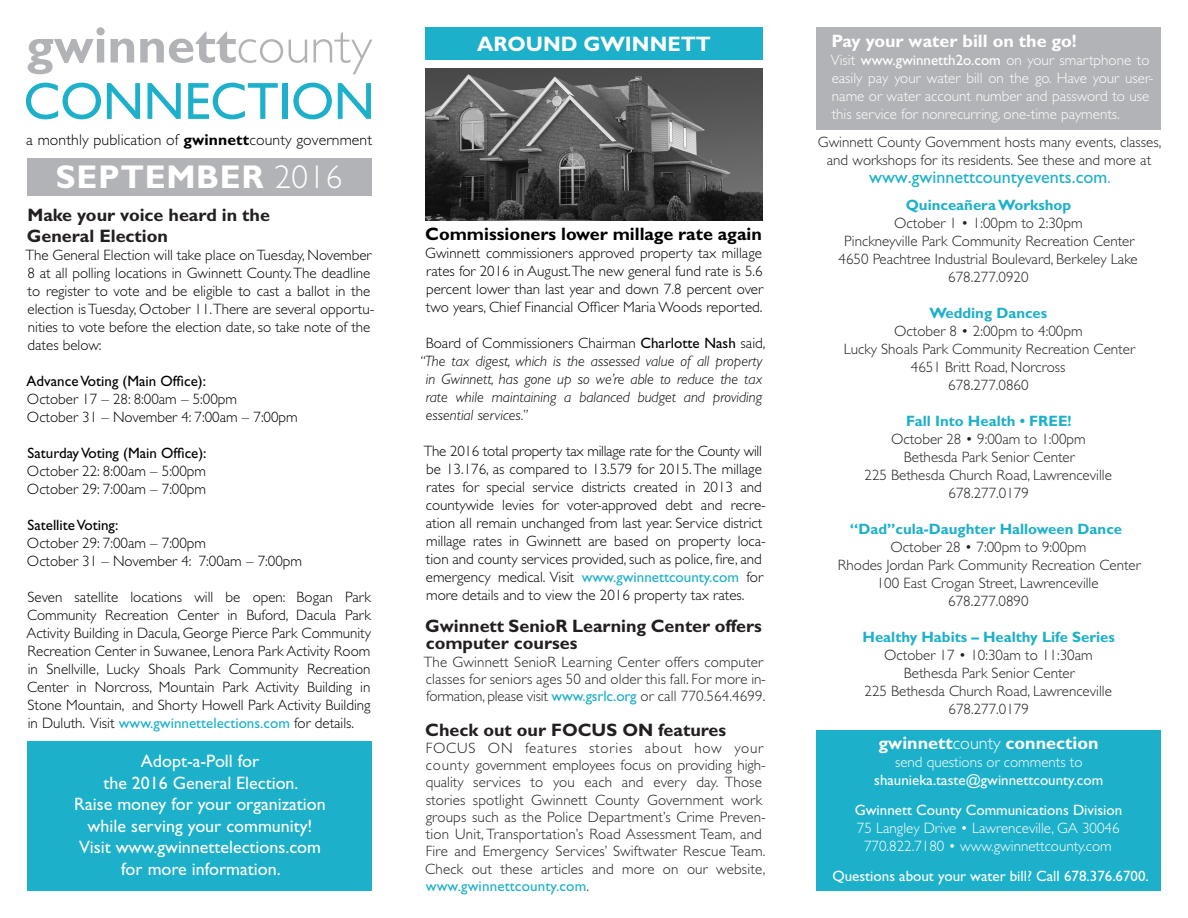
<style>
.page{position:relative;width:1188px;height:918px;background:#fff}
.page>*{position:absolute;margin:0;border:0;box-sizing:border-box;transform-origin:0 0}
.t1{font:52.5px "Gill Sans Std";letter-spacing:-.005em;color:#1cb0ca}
.t2{font:700 51px "Gill Sans Std";color:#b2b3b7}
.t3{font:700 33px "Gill Sans Std";letter-spacing:.02em;color:#fff}
.t4{font:700 21px "Gill Sans Std";color:#fff}
.t5{font:18px "Gill Sans Std";color:#fff}
.Headline{font:700 18px/21px "Gill Sans Std";color:#231f20}
.t6{font:700 18px "Gill Sans Std";color:#fff}
.t7{font:700 18px "Gill Sans Std";color:#010000}
.t8{font:18px "Gill Sans Std";color:#1cb0ca}
.t9{font:300 15.75px "Gill Sans Std";letter-spacing:.01em;color:#010000}
.t10{font:300 15px/18px "Gill Sans Std";color:#010000}
.t11{font:300 15px/17.2px "Gill Sans Std";color:#231f20}
.t12{font:300 15px/18px "Gill Sans Std";color:#fff;text-align:center}
.t13{font:italic 300 15px "Gill Sans Std";color:#010000}
.t14{font:700 15px "Gill Sans Std";color:#1cb0ca}
.t15{font:15px "Gill Sans Std";color:#fff}
.t16{font:15px "Gill Sans Std";color:#010000}
.s1{font-weight:300}
.s2{font-weight:700}
.s3{font-weight:400;color:#1cb0ca}
.s4{font-weight:400}
</style>
<div class="page">
<div style="left:817px;top:730px;width:344px;height:161px;background:#1cb0ca"></div>
<div style="left:817px;top:27px;width:344px;height:102px;background:#b2b3b7"></div>
<div style="left:27px;top:742px;width:344px;height:149px;background:#1cb0ca"></div>
<div style="left:27px;top:159px;width:344px;height:37px;background:#b2b3b7"></div>
<div style="left:425px;top:27px;width:338px;height:32px;background:#1cb0ca"></div>
<img style="left:425px;top:68px;width:338px;height:152px">
<p class="t2" style="left:26px;top:15px;width:347px">gwinnett<span class="s1">county</span></p>
<p class="t1" style="left:23px;top:71px;width:353px">CONNECTION</p>
<p class="t9" style="left:26px;top:131px;width:347px">a monthly publication of <span class="s2">gwinnett</span>county government</p>
<p class="t3" style="left:56px;top:157px;width:288px">SEPTEMBER <span class="s1">2016</span></p>
<p class="Headline" style="left:27px;top:204px;width:245px">Make your voice heard in the<br>General Election</p>
<p class="t10" style="left:26px;top:246px;width:350px">The General Election will take place on Tuesday, November 8 at all polling locations in Gwinnett County. The deadline to register to vote and be eligible to cast a ballot in the election is Tuesday, October 11. There are several opportu&shy;nities to vote before the election date, so take note of the dates below:</p>
<p class="t16" style="left:27px;top:372px;width:181px">Advance Voting (Main Office):</p>
<p class="t10" style="left:27px;top:390px;width:212px">October 17 – 28: 8:00am – 5:00pm</p>
<p class="t10" style="left:27px;top:408px;width:272px">October 31 – November 4: 7:00am – 7:00pm</p>
<p class="t16" style="left:28px;top:444px;width:181px">Saturday Voting (Main Office):</p>
<p class="t10" style="left:27px;top:462px;width:181px">October 22: 8:00am – 5:00pm</p>
<p class="t10" style="left:27px;top:480px;width:181px">October 29: 7:00am – 7:00pm</p>
<p class="t16" style="left:28px;top:516px;width:92px">Satellite Voting:</p>
<p class="t10" style="left:27px;top:534px;width:181px">October 29: 7:00am – 7:00pm</p>
<p class="t10" style="left:27px;top:552px;width:277px">October 31 – November 4: 7:00am – 7:00pm</p>
<p class="t10" style="left:26px;top:588px;width:346px;text-align:justify">Seven satellite locations will be open: Bogan Park Community Recreation Center in Buford, Dacula Park Activity Building in Dacula, George Pierce Park Community Recreation Center in Suwanee, Lenora Park Activity Room in Snellville, Lucky Shoals Park Community Recreation Center in Norcross, Mountain Park Activity Building in Stone Mountain, and Shorty Howell Park Activity Building in Duluth. Visit <span class="s3">www.gwinnettelections.com</span> for details.</p>
<p class="t5" style="left:141px;top:751px;width:120px">Adopt-a-Poll for</p>
<p class="t5" style="left:103px;top:772px;width:197px">the 2016 General Election.</p>
<p class="t5" style="left:74px;top:794px;width:253px">Raise money for your organization</p>
<p class="t5" style="left:88px;top:815px;width:226px">while serving your community!</p>
<p class="t5" style="left:79px;top:837px;width:244px">Visit www.gwinnettelections.com</p>
<p class="t5" style="left:121px;top:859px;width:161px">for more information.</p>
<p class="t4" style="left:477px;top:31px;width:235px">AROUND GWINNETT</p>
<p class="t7" style="left:425px;top:223px;width:338px">Commissioners lower millage rate again</p>
<p class="t10" style="left:425px;top:244px;width:339px;text-align:justify">Gwinnett commissioners approved property tax millage rates for 2016 in August.The new general fund rate is 5.6 percent lower than last year and down 7.8 percent over two years, Chief Financial Officer Maria Woods reported.</p>
<p class="t10" style="left:426px;top:334px;width:341px">Board of Commissioners Chairman <span class="s4">Charlotte Nash</span> said,</p>
<p class="t13" style="left:419px;top:352px;width:344px">“The tax digest, which is the assessed value of all property</p>
<p class="t13" style="left:426px;top:370px;width:338px">in Gwinnett, has gone up so we’re able to reduce the tax</p>
<p class="t13" style="left:426px;top:388px;width:338px">rate while maintaining a balanced budget and providing</p>
<p class="t13" style="left:426px;top:406px;width:104px">essential services.”</p>
<p class="t10" style="left:424px;top:442px;width:344px">The 2016 total property tax millage rate for the County will be 13.176, as compared to 13.579 for 2015. The millage rates for special service districts created in 2013 and countywide levies for voter-approved debt and recre&shy;ation all remain unchanged from last year. Service district millage rates in Gwinnett are based on property loca&shy;tion and county services provided, such as police, fire, and emergency medical. Visit <span class="s3">www.gwinnettcounty.com</span> for more details and to view the 2016 property tax rates.</p>
<p class="Headline" style="left:425px;top:617px;width:338px;line-height:17.2px">Gwinnett SenioR Learning Center offers computer courses</p>
<p class="t11" style="left:424px;top:653px;width:344px">The Gwinnett SenioR Learning Center offers computer classes for seniors ages 50 and older this fall. For more in&shy;formation, please visit <span class="s3">www.gsrlc.org</span> or call 770.564.4699.</p>
<p class="Headline" style="left:425px;top:719px;width:303px">Check out our FOCUS ON features</p>
<p class="t11" style="left:425px;top:739px;width:342px">FOCUS ON features stories about how your county government employees focus on providing high&shy;quality services to you each and every day. Those stories spotlight Gwinnett County Government work groups such as the Police Department’s Crime Preven&shy;tion Unit, Transportation’s Road Assessment Team, and Fire and Emergency Services’ Swiftwater Rescue Team.<br>Check out these articles and more on our website, <span class="s3">www.gwinnettcounty.com</span>.</p>
<p class="t6" style="left:831px;top:30px;width:247px">Pay your water bill on the go!</p>
<p class="t12" style="left:831px;top:51px;width:324px;text-align:left">Visit <span class="s4">www.gwinnetth2o.com</span> on your smartphone to easily pay your water bill on the go. Have your user&shy;name or water account number and password to use this service for nonrecurring, one-time payments.</p>
<p class="t11" style="left:818px;top:134px;width:345px;line-height:18px;text-align:center">Gwinnett County Government hosts many events, classes, and workshops for its residents. See these and more at</p>
<p class="t8" style="left:869px;top:167px;width:243px">www.gwinnettcountyevents.com<span class="s1">.</span></p>
<p class="t14" style="left:906px;top:196px;width:167px">Quinceañera Workshop</p>
<p class="t11" style="left:894px;top:215px;width:190px">October 1 • 1:00pm to 2:30pm</p>
<p class="t11" style="left:844px;top:233px;width:292px">Pinckneyville Park Community Recreation Center</p>
<p class="t11" style="left:839px;top:251px;width:301px">4650 Peachtree Industrial Boulevard, Berkeley Lake</p>
<p class="t11" style="left:948px;top:269px;width:82px">678.277.0920</p>
<p class="t14" style="left:929px;top:304px;width:119px">Wedding Dances</p>
<p class="t11" style="left:894px;top:323px;width:190px">October 8 • 2:00pm to 4:00pm</p>
<p class="t11" style="left:844px;top:341px;width:293px">Lucky Shoals Park Community Recreation Center</p>
<p class="t11" style="left:911px;top:359px;width:156px">4651 Britt Road, Norcross</p>
<p class="t11" style="left:948px;top:377px;width:82px">678.277.0860</p>
<p class="t14" style="left:906px;top:412px;width:167px">Fall Into Health • FREE!</p>
<p class="t11" style="left:891px;top:431px;width:196px">October 28 • 9:00am to 1:00pm</p>
<p class="t11" style="left:904px;top:449px;width:172px">Bethesda Park Senior Center</p>
<p class="t11" style="left:865px;top:467px;width:249px">225 Bethesda Church Road, Lawrenceville</p>
<p class="t11" style="left:949px;top:485px;width:82px">678.277.0179</p>
<p class="t14" style="left:850px;top:520px;width:274px">“Dad”cula-Daughter Halloween Dance</p>
<p class="t11" style="left:891px;top:539px;width:197px">October 28 • 7:00pm to 9:00pm</p>
<p class="t11" style="left:838px;top:557px;width:304px">Rhodes Jordan Park Community Recreation Center</p>
<p class="t11" style="left:877px;top:575px;width:223px">100 East Crogan Street, Lawrenceville</p>
<p class="t11" style="left:948px;top:593px;width:82px">678.277.0890</p>
<p class="t14" style="left:863px;top:628px;width:254px">Healthy Habits – Healthy Life Series</p>
<p class="t11" style="left:884px;top:647px;width:210px">October 17 • 10:30am to 11:30am</p>
<p class="t11" style="left:904px;top:665px;width:172px">Bethesda Park Senior Center</p>
<p class="t11" style="left:865px;top:683px;width:249px">225 Bethesda Church Road, Lawrenceville</p>
<p class="t11" style="left:949px;top:701px;width:82px">678.277.0179</p>
<p class="t6" style="left:879px;top:733px;width:222px">gwinnett<span class="s1">county</span> connection</p>
<p class="t12" style="left:895px;top:754px;width:189px">send questions or comments to</p>
<p class="t15" style="left:874px;top:772px;width:231px">shaunieka.taste@gwinnettcounty.com</p>
<p class="t15" style="left:855px;top:802px;width:269px">Gwinnett County Communications Division</p>
<p class="t12" style="left:857px;top:820px;width:264px">75 Langley Drive • Lawrenceville, GA 30046<br>770.822.7180 • www.gwinnettcounty.com</p>
<p class="t15" style="left:832px;top:868px;width:318px">Questions about your water bill? Call 678.376.6700.</p>
</div>
